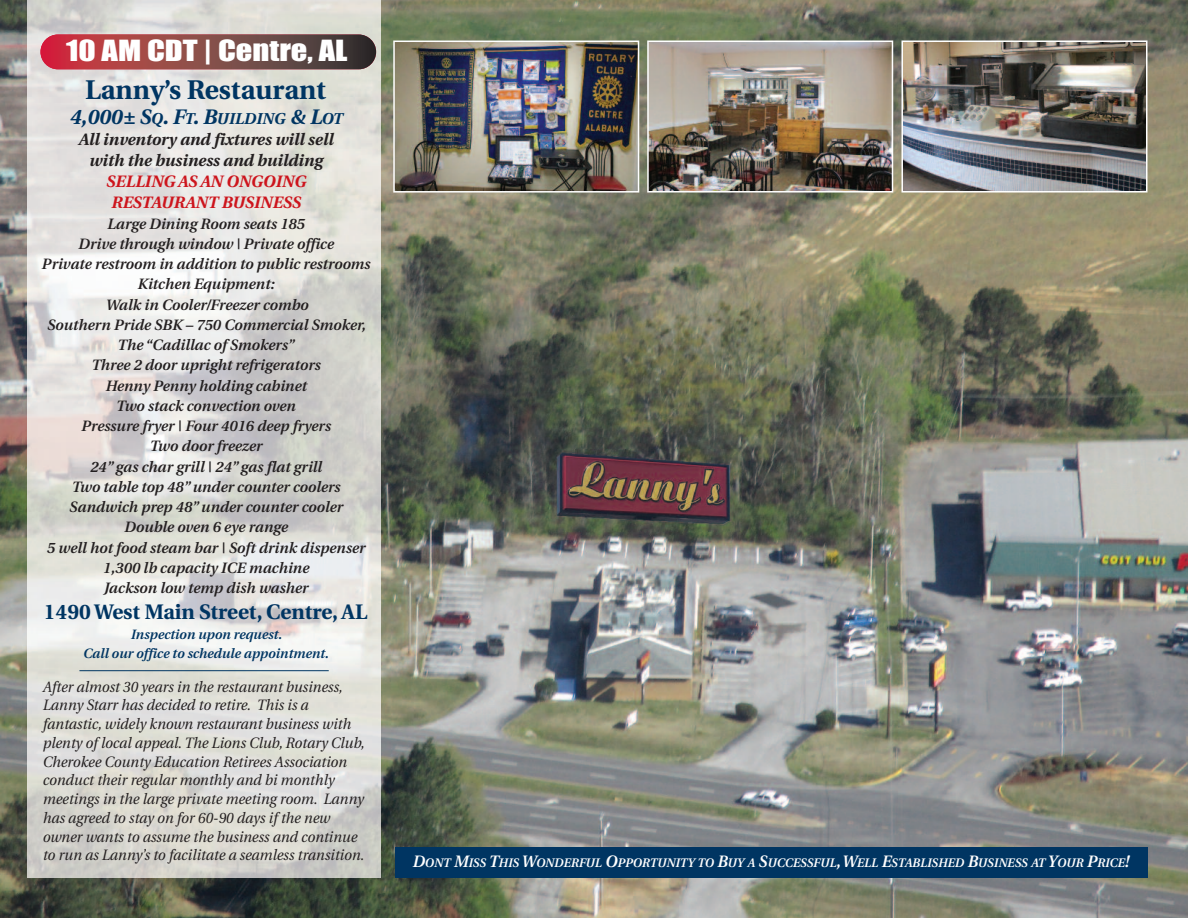
<style>
.page{position:relative;width:1188px;height:918px;background:#fff}
.page>*{position:absolute;margin:0;border:0;box-sizing:border-box;transform-origin:0 0}
.t1{font:27px "Impact";color:#fff;scale:1.2 1}
.t2{font:700 27px "Utopia";color:#003562}
.t3{font:700 21px "Utopia";color:#003562}
.t4{font:italic 700 21px "Utopia";color:#003562}
.t5{font:italic 700 16.5px/21px "Utopia";color:#231f20;text-align:center}
.t6{font:italic 700 16.5px/21px "Utopia";color:#cd151d;text-align:center}
.t7{font:italic 600 15px/20.2px "Utopia";color:#231f20;text-align:center}
.t8{font:italic 15px/18.8px "Utopia";color:#231f20;scale:.95 1}
.t9{font:italic 600 13.5px/19.5px "Utopia";color:#003562;text-align:center}
.t10{font:italic 600 12.3px "Utopia";color:#fff}
.s1{font-size:15.75px}
.s2{font-size:16.5px}
</style>
<div class="page">
<img style="left:0;top:0;width:1188px;height:918px">
<img style="left:27px;top:0;width:354px;height:878px">
<div style="left:395px;top:847px;width:753px;height:31px;background:#003562"></div>
<img style="left:550px;top:450px;width:192px;height:81px">
<svg style="left:40px;top:34px;width:336px;height:35px;background:#864343"></svg>
<img style="left:396px;top:44px;width:240px;height:146px">
<div style="left:393px;top:41px;width:246px;height:152px;border:2px solid #fff"></div>
<img style="left:650px;top:43px;width:240px;height:147px">
<div style="left:647px;top:40px;width:246px;height:153px;border:2px solid #fff"></div>
<img style="left:904px;top:43px;width:241px;height:147px">
<div style="left:901px;top:40px;width:247px;height:153px;border:2px solid #fff"></div>
<hr style="left:79px;top:670px;width:250px;height:1px;background:#003562">
<h1 class="t1" style="left:66px;top:36px;width:236px">10 AM CDT | Centre, AL</h1>
<h1 class="t2" style="left:85px;top:79px;width:243px">Lanny’s Restaurant</h1>
<h2 class="t4" style="left:69px;top:109px;width:274px">4,000± S<span class="s1">Q</span>. F<span class="s1">T</span>. B<span class="s1">UILDING</span> &amp; L<span class="s1">OT</span></h2>
<p class="t5" style="left:78px;top:131px;width:256px">All inventory and fixtures will sell with the business and building</p>
<p class="t6" style="left:106px;top:173px;width:201px">SELLING AS AN ONGOING<br>RESTAURANT BUSINESS</p>
<p class="t7" style="left:41px;top:215px;width:330px">Large Dining Room seats 185<br>Drive through window | Private office<br>Private restroom in addition to public restrooms<br>Kitchen Equipment:<br>Walk in Cooler/Freezer combo<br>Southern Pride SBK – 750 Commercial Smoker,<br>The “Cadillac of Smokers”<br>Three 2 door upright refrigerators<br>Henny Penny holding cabinet<br>Two stack convection oven<br>Pressure fryer | Four 4016 deep fryers<br>Two door freezer<br>24” gas char grill | 24” gas flat grill<br>Two table top 48”under counter coolers<br>Sandwich prep 48”under counter cooler<br>Double oven 6 eye range<br>5 well hot food steam bar | Soft drink dispenser<br>1,300 lb capacity ICE machine<br>Jackson low temp dish washer</p>
<h2 class="t3" style="left:44px;top:603px;width:325px">1490West Main Street, Centre, AL</h2>
<p class="t9" style="left:83px;top:626px;width:247px">Inspection upon request.<br>Call our office to schedule appointment.</p>
<p class="t8" style="left:42px;top:678px;width:340px">After almost 30 years in the restaurant business, Lanny Starr has decided to retire. This is a fantastic, widely known restaurant business with plenty of local appeal. The Lions Club, Rotary Club, Cherokee County Education Retirees Association conduct their regular monthly and bi monthly meetings in the large private meeting room. Lanny has agreed to stay on for 60-90 days if the new owner wants to assume the business and continue to run as Lanny’s to facilitate a seamless transition.</p>
<p class="t10" style="left:412px;top:858px;width:718px"><span class="s2">D</span>ONT <span class="s2">M</span>ISS <span class="s2">T</span>HIS <span class="s2">W</span>ONDERFUL <span class="s2">O</span>PPORTUNITY TO <span class="s2">B</span>UY A <span class="s2">S</span>UCCESSFUL<span class="s2">,W</span>ELL <span class="s2">E</span>STABLISHED <span class="s2">B</span>USINESS AT <span class="s2">Y</span>OUR <span class="s2">P</span>RICE<span class="s2">!</span></p>
</div>
